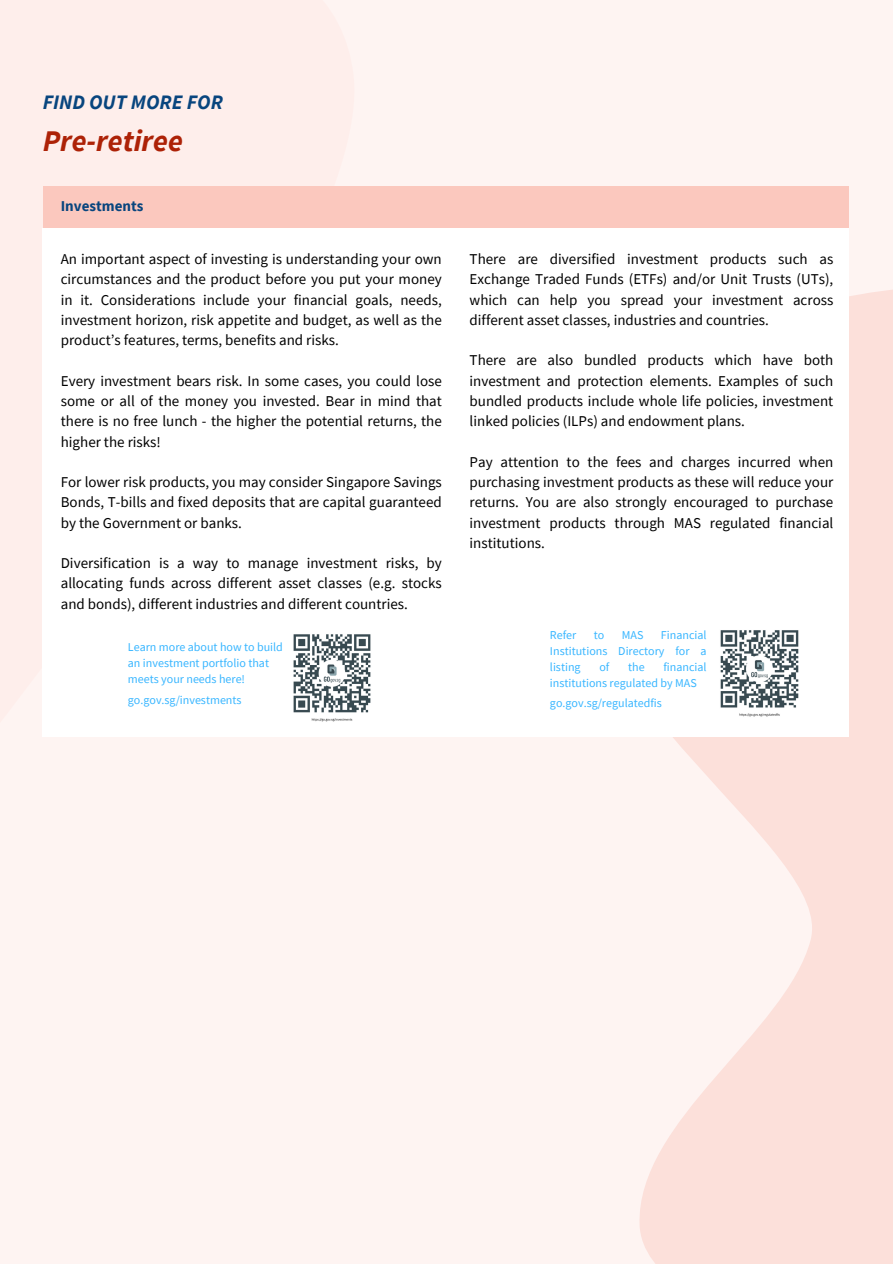
<style>
.page{position:relative;width:893px;height:1264px;background:#fff}
.page>*{position:absolute;margin:0;border:0;box-sizing:border-box;transform-origin:0 0}
.t1{font:italic 700 30px "Source Sans Pro";color:#ad2207}
.t2{font:italic 700 20.55px "Source Sans Pro";color:#08457e}
.t3{font:15px/20.2px "Source Sans Pro";color:#000;text-align:justify}
.t4{font:700 15px "Source Sans Pro";color:#08457e}
.t5{font:12px/16px "Source Sans Pro";color:#38b6ff}
</style>
<div class="page">
<div style="left:0;top:0;width:892px;height:1263px;background:#fbc8be;opacity:.2"></div>
<div style="left:44px;top:186px;width:805px;height:42px;background:#fbc8be"></div>
<div style="left:43px;top:228px;width:805px;height:509px;background:#fff"></div>
<img style="left:293px;top:634px;width:78px;height:88px">
<img style="left:720px;top:630px;width:79px;height:87px">
<p class="t2" style="left:43px;top:88px;width:182px">FIND OUT MORE FOR</p>
<h2 class="t1" style="left:43px;top:121px;width:142px">Pre-retiree</h2>
<h3 class="t4" style="left:61px;top:196px;width:84px">Investments</h3>
<p class="t3" style="left:61px;top:249px;width:382px">An important aspect of investing is understanding your own circumstances and the product before you put your money in it. Considerations include your financial goals, needs, investment horizon, risk appetite and budget, as well as the product’s features, terms, benefits and risks.</p>
<p class="t3" style="left:61px;top:370px;width:382px">Every investment bears risk. In some cases, you could lose some or all of the money you invested. Bear in mind that there is no free lunch - the higher the potential returns, the higher the risks!</p>
<p class="t3" style="left:61px;top:471px;width:382px">For lower risk products, you may consider Singapore Savings Bonds, T-bills and fixed deposits that are capital guaranteed by the Government or banks.</p>
<p class="t3" style="left:61px;top:552px;width:382px">Diversification is a way to manage investment risks, by allocating funds across different asset classes (e.g. stocks and bonds), different industries and different countries.</p>
<p class="t3" style="left:469px;top:249px;width:365px">There are diversified investment products such as Exchange Traded Funds (ETFs) and/or Unit Trusts (UTs), which can help you spread your investment across different asset classes, industries and countries.</p>
<p class="t3" style="left:469px;top:350px;width:365px">There are also bundled products which have both investment and protection elements. Examples of such bundled products include whole life policies, investment linked policies (ILPs) and endowment plans.</p>
<p class="t3" style="left:469px;top:451px;width:365px">Pay attention to the fees and charges incurred when purchasing investment products as these will reduce your returns. You are also strongly encouraged to purchase investment products through MAS regulated financial institutions.</p>
<h1 class="t5" style="left:550px;top:627px;width:28px">Refer</h1>
<h1 class="t5" style="left:593px;top:627px;width:12px">to</h1>
<h1 class="t5" style="left:621px;top:627px;width:23px">MAS</h1>
<h1 class="t5" style="left:550px;top:627px;width:158px;text-align:justify;text-indent:111px">Financial Institutions Directory for a listing</h1>
<p class="t5" style="left:128px;top:638px;width:156px">Learn more about how to build an investment portfolio that meets your needs here!</p>
<p class="t5" style="left:128px;top:692px;width:115px">go.gov.sg/investments</p>
<p class="t5" style="left:550px;top:694px;width:113px">go.gov.sg/regulatedfis</p>
<h1 class="t5" style="left:550px;top:659px;width:158px;text-indent:113px">financial institutions regulated by MAS</h1>
<h1 class="t5" style="left:599px;top:659px;width:12px">of</h1>
<h1 class="t5" style="left:628px;top:659px;width:18px">the</h1>
</div>
